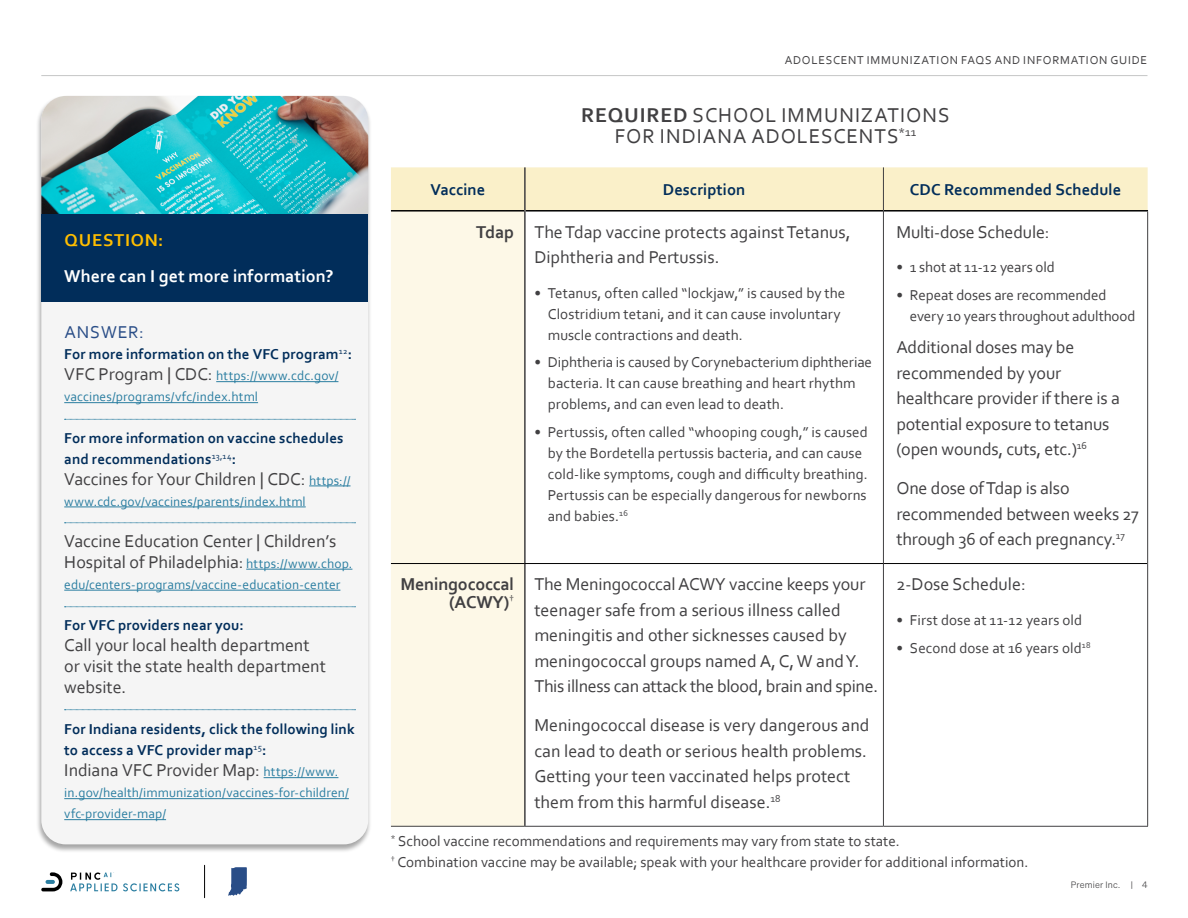
<style>
.page{position:relative;width:1188px;height:918px;background:#fff}
.page>*{position:absolute;margin:0;border:0;box-sizing:border-box;transform-origin:0 0}
.t1{font:21px/21px "Corbel";letter-spacing:.045em;color:#414042;text-align:center}
.t2{font:18px/25.5px "Corbel";letter-spacing:-.005em;color:#414042}
.t3{font:700 18px "Corbel";color:#fff}
.t4{font:700 18px/18px "Corbel";letter-spacing:-.01em;color:#414042;text-align:right}
.t5{font:700 18px "Corbel";letter-spacing:.04em;color:#ffbe00}
.t6{font:18px "Corbel";letter-spacing:.045em;color:#294d87}
.t7{font:700 16.5px "Corbel";letter-spacing:.005em;color:#012d5a}
.t8{font:15px/21px "Corbel";color:#414042}
.t9{font:700 15px/21px "Corbel";letter-spacing:.005em;color:#012d5a}
.t10{font:13.5px/21px "Corbel";letter-spacing:.01em;color:#2b7ea1}
.t11{font:12px "Corbel";letter-spacing:.065em;color:#414042}
.t12{font:9px "Sohne Leicht";letter-spacing:.02em;color:#414042}
.s1{font-size:18px;color:#414042}
.s2{font-size:13.5px;color:#2b7ea1}
.s3{font-weight:700}
</style>
<div class="page">
<svg style="left:41px;top:872px;width:21px;height:19px"></svg>
<svg style="left:70px;top:873px;width:109px;height:18px"></svg>
<svg style="left:228px;top:867px;width:19px;height:29px"></svg>
<hr style="left:204px;top:865px;width:1px;height:33px;background:#000">
<hr style="left:41px;top:75px;width:1107px;height:1px;background:#c5c6c6">
<div style="left:35px;top:96px;width:337px;height:758px;background:#000;opacity:.35"></div>
<div style="left:41px;top:96px;width:327px;height:748px;background:#f5f5f5;border-radius:24px"></div>
<img style="left:41px;top:96px;width:327px;height:118px">
<hr style="left:216px;top:381px;width:122px;height:1px;background:#2b7ea1">
<hr style="left:64px;top:402px;width:194px;height:1px;background:#2b7ea1">
<hr style="left:309px;top:486px;width:42px;height:1px;background:#2b7ea1">
<hr style="left:64px;top:507px;width:242px;height:1px;background:#2b7ea1">
<hr style="left:246px;top:569px;width:106px;height:1px;background:#2b7ea1">
<hr style="left:64px;top:590px;width:276px;height:1px;background:#2b7ea1">
<hr style="left:264px;top:777px;width:74px;height:1px;background:#2b7ea1">
<hr style="left:64px;top:798px;width:285px;height:1px;background:#2b7ea1">
<hr style="left:64px;top:819px;width:102px;height:1px;background:#2b7ea1">
<div style="left:391px;top:167px;width:757px;height:43px;background:#faf0c9"></div>
<div style="left:391px;top:212px;width:133px;height:614px;background:#fdf8e7"></div>
<hr style="left:391px;top:210px;width:133px;height:2px;background:#000">
<hr style="left:526px;top:210px;width:357px;height:2px;background:#000">
<hr style="left:884px;top:210px;width:264px;height:2px;background:#000">
<hr style="left:524px;top:211px;width:2px;height:352px;background:#414042">
<hr style="left:524px;top:564px;width:2px;height:262px;background:#414042">
<hr style="left:883px;top:211px;width:1px;height:352px;background:#414042">
<hr style="left:1147px;top:212px;width:1px;height:352px;background:#414042">
<hr style="left:883px;top:564px;width:1px;height:262px;background:#414042">
<hr style="left:1147px;top:564px;width:1px;height:262px;background:#414042">
<hr style="left:525px;top:826px;width:358px;height:1px;background:#414042">
<hr style="left:883px;top:826px;width:265px;height:1px;background:#414042">
<hr style="left:525px;top:563px;width:358px;height:1px;background:#000">
<hr style="left:883px;top:563px;width:264px;height:1px;background:#000">
<hr style="left:391px;top:563px;width:134px;height:1px;background:#000">
<hr style="left:391px;top:826px;width:134px;height:1px;background:#414042">
<hr style="left:883px;top:167px;width:1px;height:44px;background:#414042">
<hr style="left:524px;top:167px;width:2px;height:44px;background:#414042">
<svg style="left:65px;top:419px;width:291px;height:1px"></svg>
<svg style="left:65px;top:523px;width:291px;height:1px"></svg>
<svg style="left:65px;top:607px;width:291px;height:1px"></svg>
<svg style="left:65px;top:709px;width:291px;height:1px"></svg>
<div style="left:41px;top:214px;width:327px;height:88px;background:#012d5a"></div>
<p class="t5" style="left:65px;top:229px;width:100px">QUESTION:</p>
<p class="t3" style="left:64px;top:265px;width:271px">Where can I get more information?</p>
<p class="t6" style="left:65px;top:321px;width:81px">ANSWER:</p>
<p class="t9" style="left:64px;top:344px;width:289px">For more information on the VFC program<sup>12</sup>:</p>
<p class="t10" style="left:64px;top:365px;width:276px"><span class="s1">VFC Program | CDC:</span> https://www.cdc.gov/ vaccines/programs/vfc/index.html</p>
<p class="t9" style="left:64px;top:427px;width:281px">For more information on vaccine schedules and recommendations<sup>13,14</sup>:</p>
<p class="t2" style="left:64px;top:465px;width:288px">Vaccines for Your Children | CDC: <span class="s2">https://</span></p>
<p class="t10" style="left:64px;top:490px;width:243px">www.cdc.gov/vaccines/parents/index.html</p>
<p class="t2" style="left:64px;top:530px;width:290px;line-height:21px">Vaccine Education Center | Children’s<br>Hospital of Philadelphia: <span class="s2">https://www.chop.</span></p>
<p class="t10" style="left:64px;top:574px;width:278px">edu/centers-programs/vaccine-education-center</p>
<p class="t9" style="left:64px;top:614px;width:181px">For VFC providers near you:</p>
<p class="t2" style="left:64px;top:634px;width:263px;line-height:21px">Call your local health department or visit the state health department website.</p>
<p class="t9" style="left:64px;top:719px;width:292px">For Indiana residents, click the following link to access a VFC provider map<sup>15</sup>:</p>
<p class="t2" style="left:64px;top:757px;width:276px">Indiana VFC Provider Map: <span class="s2">https://www.</span></p>
<p class="t10" style="left:64px;top:782px;width:286px">in.gov/health/immunization/vaccines-for-children/ vfc-provider-map/</p>
<p class="t11" style="left:785px;top:53px;width:364px">ADOLESCENT IMMUNIZATION FAQS AND INFORMATION GUIDE</p>
<p class="t1" style="left:581px;top:104px;width:370px"><span class="s3">REQUIRED</span> SCHOOL IMMUNIZATIONS<br>FOR INDIANA ADOLESCENTS<sup>*11</sup></p>
<p class="t7" style="left:431px;top:180px;width:56px">Vaccine</p>
<p class="t7" style="left:663px;top:180px;width:84px">Description</p>
<p class="t7" style="left:910px;top:180px;width:213px">CDC Recommended Schedule</p>
<p class="t2" style="left:534px;top:219px;width:318px;text-indent:-58px"><span class="s3">Tdap</span> The Tdap vaccine protects against Tetanus,<br>Diphtheria and Pertussis.</p>
<p class="t8" style="left:548px;top:282px;width:299px;text-indent:-14px">• Tetanus, often called “lockjaw,” is caused by the<br>Clostridium tetani, and it can cause involuntary muscle contractions and death.</p>
<p class="t8" style="left:548px;top:352px;width:326px;text-indent:-14px">• Diphtheria is caused by Corynebacterium diphtheriae bacteria. It can cause breathing and heart rhythm problems, and can even lead to death.</p>
<p class="t8" style="left:548px;top:421px;width:322px;text-indent:-14px">• Pertussis, often called “whooping cough,” is caused by the Bordetella pertussis bacteria, and can cause cold-like symptoms, cough and difficulty breathing.<br>Pertussis can be especially dangerous for newborns and babies.<sup>16</sup></p>
<p class="t2" style="left:896px;top:219px;width:155px">Multi-dose Schedule:</p>
<p class="t8" style="left:896px;top:256px;width:160px">• 1 shot at 11-12 years old</p>
<p class="t8" style="left:910px;top:284px;width:227px;text-indent:-14px">• Repeat doses are recommended every 10 years throughout adulthood</p>
<p class="t2" style="left:896px;top:334px;width:225px">Additional doses may be recommended by your healthcare provider if there is a potential exposure to tetanus (open wounds, cuts, etc.)<sup>16</sup></p>
<p class="t2" style="left:896px;top:475px;width:244px">One dose of Tdap is also recommended between weeks 27 through 36 of each pregnancy.<sup>17</sup></p>
<p class="t4" style="left:401px;top:575px;width:115px">Meningococcal (ACWY)<sup>†</sup></p>
<p class="t2" style="left:534px;top:571px;width:345px">The Meningococcal ACWY vaccine keeps your teenager safe from a serious illness called meningitis and other sicknesses caused by meningococcal groups named A, C, W and Y.<br>This illness can attack the blood, brain and spine.</p>
<p class="t2" style="left:534px;top:712px;width:337px">Meningococcal disease is very dangerous and can lead to death or serious health problems.<br>Getting your teen vaccinated helps protect them from this harmful disease.<sup>18</sup></p>
<p class="t2" style="left:896px;top:571px;width:131px">2-Dose Schedule:</p>
<p class="t8" style="left:896px;top:609px;width:187px">• First dose at 11-12 years old</p>
<p class="t8" style="left:896px;top:637px;width:196px">• Second dose at 16 years old<sup>18</sup></p>
<p class="t8" style="left:391px;top:830px;width:639px"><sup>*</sup> School vaccine recommendations and requirements may vary from state to state.<br><sup>†</sup> Combination vaccine may be available; speak with your healthcare provider for additional information.</p>
<p class="t12" style="left:1071px;top:880px;width:78px">Premier Inc. | 4</p>
</div>
